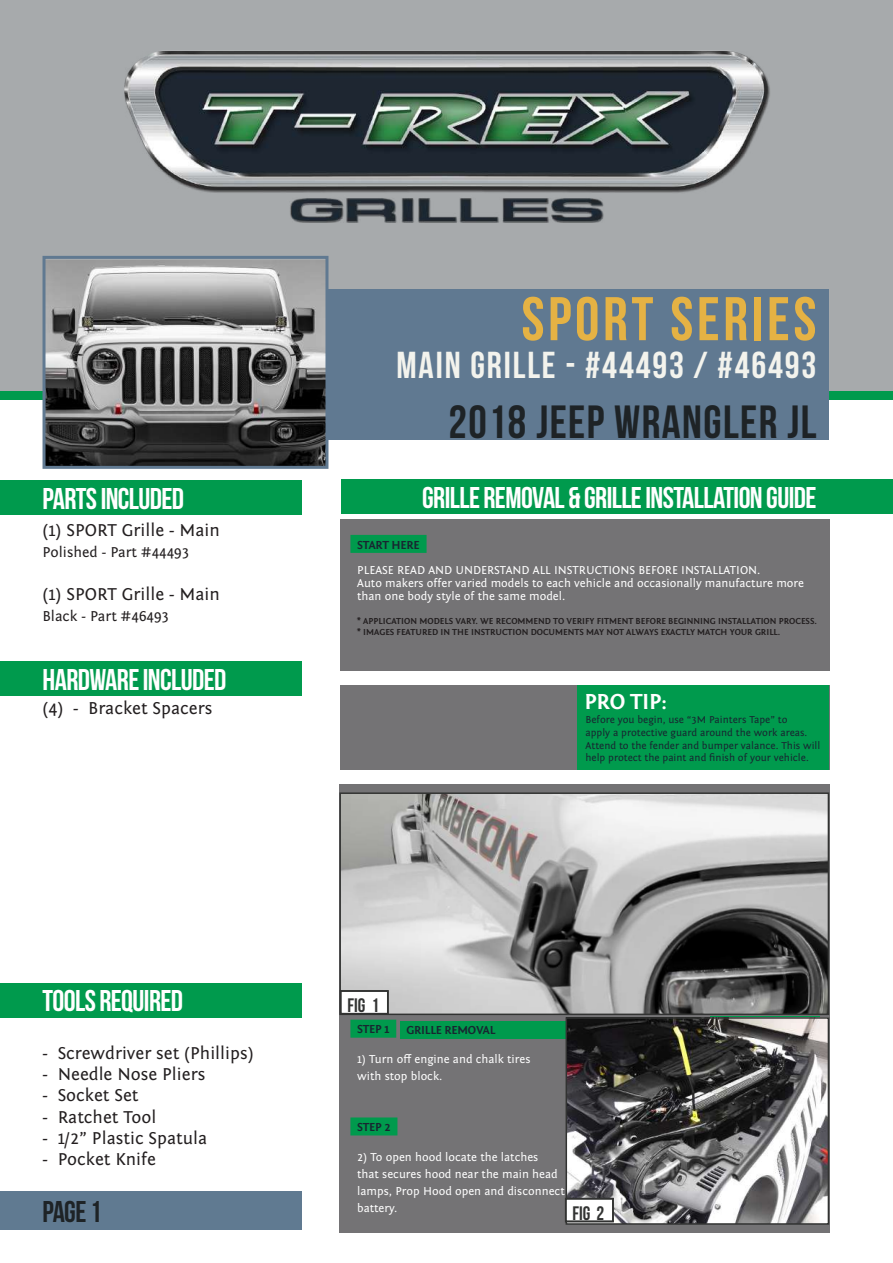
<style>
.page{position:relative;width:893px;height:1263px;background:#fff}
.page>*{position:absolute;margin:0;border:0;box-sizing:border-box;transform-origin:0 0}
.t1{font:61.5px "Bebas Neue";letter-spacing:.06em;color:#e5b244}
.t2{font:46.5px "Bebas Neue";letter-spacing:.03em;color:#1e2326}
.t3{font:37.5px "Bebas Neue";letter-spacing:.05em;color:#f3f3ed}
.t4{font:30px "Bebas Neue";letter-spacing:-.02em;color:#fff}
.t5{font:30px "Bebas Neue";color:#1e2326}
.t6{font:700 22.5px "Fontin Sans";letter-spacing:-.02em;color:#fff}
.t7{font:19.5px "Bebas Neue";color:#323332}
.t8{font:18px "Fontin Sans";color:#231f20}
.t9{font:15px "Fontin Sans";color:#231f20}
.t10{font:12px/17px "Fontin Sans";color:#fff}
.t11{font:700 12px "Fontin Sans";letter-spacing:-.02em;color:#182631}
.t12{font:10.5px/12.8px "Fontin Sans";color:#182631}
.t13{font:700 9px/11.1px "Fontin Sans";color:#231f20}
</style>
<div class="page">
<div style="left:0;top:0;width:893px;height:391px;background:#a7aaac"></div>
<div style="left:0;top:391px;width:893px;height:9px;background:#009a4d"></div>
<div style="left:0;top:1191px;width:301px;height:39px;background:#607a91"></div>
<div style="left:339px;top:784px;width:491px;height:448px;background:#747375"></div>
<div style="left:340px;top:519px;width:489px;height:152px;background:#747375"></div>
<div style="left:350px;top:535px;width:77px;height:18px;background:#009a4d"></div>
<div style="left:340px;top:685px;width:489px;height:84px;background:#747375"></div>
<div style="left:350px;top:1020px;width:46px;height:18px;background:#009a4d"></div>
<div style="left:350px;top:1117px;width:47px;height:18px;background:#009a4d"></div>
<div style="left:400px;top:1021px;width:171px;height:18px;background:#009a4d"></div>
<div style="left:710px;top:1016px;width:109px;height:18px;background:#009a4d"></div>
<div style="left:577px;top:685px;width:252px;height:84px;background:#009a4d"></div>
<img style="left:342px;top:795px;width:484px;height:217px">
<div style="left:339px;top:792px;width:490px;height:223px;border:2px solid #323332"></div>
<div style="left:340px;top:990px;width:49px;height:24px;background:#fff"></div>
<div style="left:340px;top:990px;width:49px;height:24px;border:2px solid #323332"></div>
<img style="left:569px;top:1020px;width:257px;height:202px">
<div style="left:566px;top:1017px;width:263px;height:208px;border:2px solid #323332"></div>
<div style="left:565px;top:1198px;width:49px;height:24px;background:#fff"></div>
<div style="left:565px;top:1198px;width:49px;height:24px;border:2px solid #323332"></div>
<div style="left:0;top:983px;width:302px;height:34px;background:#009a4d"></div>
<div style="left:0;top:662px;width:302px;height:34px;background:#009a4d"></div>
<div style="left:0;top:480px;width:302px;height:34px;background:#009a4d"></div>
<div style="left:235px;top:289px;width:594px;height:151px;background:#607991"></div>
<div style="left:341px;top:480px;width:552px;height:34px;background:#009a4d"></div>
<img style="left:47px;top:260px;width:277px;height:205px">
<div style="left:43px;top:256px;width:285px;height:213px;border:3px solid #607991"></div>
<img style="left:119px;top:51px;width:651px;height:206px">
<h1 class="t1" style="left:521px;top:285px;width:296px">SPORT SERIES</h1>
<h3 class="t3" style="left:396px;top:345px;width:421px">MAIN GRILLE - #44493 / #46493</h3>
<h2 class="t2" style="left:449px;top:396px;width:369px">2018 JEEP WRANGLER JL</h2>
<h3 class="t4" style="left:43px;top:482px;width:143px">PARTS INCLUDED</h3>
<h3 class="t4" style="left:422px;top:481px;width:396px">GRILLE REMOVAL &amp; GRILLE INSTALLATION GUIDE</h3>
<h3 class="t8" style="left:43px;top:520px;width:179px">(1) SPORT Grille - Main</h3>
<p class="t9" style="left:43px;top:544px;width:148px">Polished - Part #44493</p>
<h3 class="t8" style="left:43px;top:584px;width:179px">(1) SPORT Grille - Main</h3>
<p class="t9" style="left:43px;top:608px;width:128px">Black - Part #46493</p>
<h3 class="t4" style="left:43px;top:663px;width:185px">HARDWARE INCLUDED</h3>
<h3 class="t8" style="left:43px;top:699px;width:171px">(4) - Bracket Spacers</h3>
<h3 class="t4" style="left:43px;top:984px;width:142px">TOOLS REQUIRED</h3>
<h3 class="t8" style="left:43px;top:1043px;width:213px">- Screwdriver set (Phillips)</h3>
<h3 class="t8" style="left:43px;top:1064px;width:164px">- Needle Nose Pliers</h3>
<h3 class="t8" style="left:43px;top:1085px;width:98px">- Socket Set</h3>
<h3 class="t8" style="left:43px;top:1107px;width:115px">- Ratchet Tool</h3>
<h3 class="t8" style="left:43px;top:1128px;width:166px">- 1/2” Plastic Spatula</h3>
<h3 class="t8" style="left:43px;top:1149px;width:115px">- Pocket Knife</h3>
<h3 class="t5" style="left:42px;top:1195px;width:61px">PAGE 1</h3>
<p class="t11" style="left:357px;top:538px;width:64px">START HERE</p>
<p class="t10" style="left:357px;top:564px;width:448px;line-height:12.8px">PLEASE READ AND UNDERSTAND ALL INSTRUCTIONS BEFORE INSTALLATION.<br>Auto makers offer varied models to each vehicle and occasionally manufacture more than one body style of the same model.</p>
<p class="t13" style="left:357px;top:615px;width:461px">* APPLICATION MODELS VARY. WE RECOMMEND TO VERIFY FITMENT BEFORE BEGINNING INSTALLATION PROCESS. * IMAGES FEATURED IN THE INSTRUCTION DOCUMENTS MAY NOT ALWAYS EXACTLY MATCH YOUR GRILL.</p>
<h3 class="t6" style="left:584px;top:689px;width:84px">PRO TIP:</h3>
<p class="t12" style="left:585px;top:713px;width:236px">Before you begin, use “3M Painters Tape” to<br>apply a protective guard around the work areas.<br>Attend to the fender and bumper valance. This will help protect the paint and finish of your vehicle.</p>
<h3 class="t7" style="left:347px;top:995px;width:33px">FIG 1</h3>
<p class="t11" style="left:357px;top:1023px;width:34px">STEP 1</p>
<p class="t10" style="left:357px;top:1051px;width:175px">1) Turn off engine and chalk tires with stop block.</p>
<p class="t11" style="left:357px;top:1120px;width:35px">STEP 2</p>
<p class="t10" style="left:357px;top:1149px;width:209px">2) To open hood locate the latches<br>that secures hood near the main head lamps, Prop Hood open and disconnect battery.</p>
<p class="t11" style="left:406px;top:1024px;width:91px">GRILLE REMOVAL</p>
<h3 class="t7" style="left:572px;top:1203px;width:33px">FIG 2</h3>
</div>
